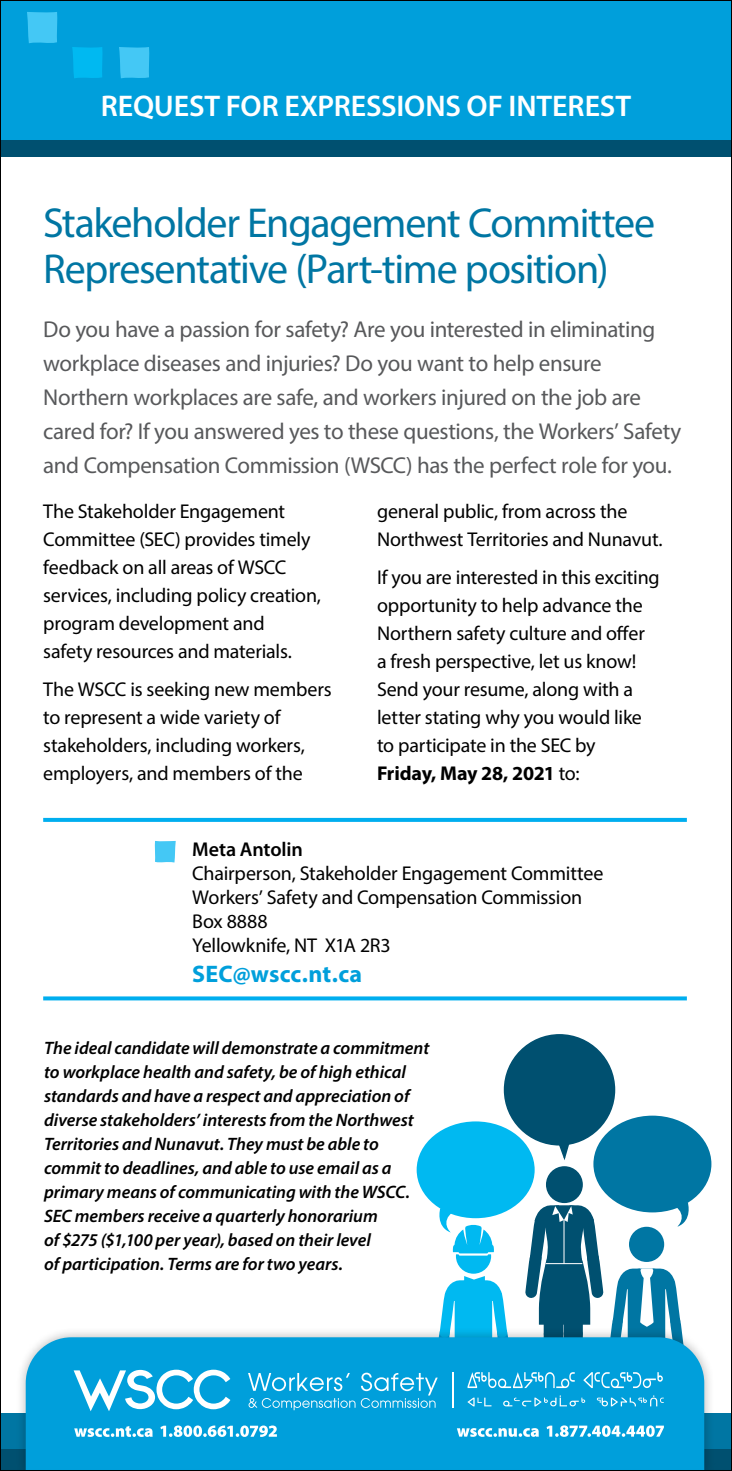
<style>
.page{position:relative;width:732px;height:1471px;background:#fff}
.page>*{position:absolute;margin:0;border:0;box-sizing:border-box;transform-origin:0 0}
.t1{font:42px/46px "Myriad Pro";letter-spacing:-.03em;color:#0076a3}
.t2{font:600 30px "Myriad Pro";letter-spacing:-.005em;color:#fff}
.t3{font:700 24px "Myriad Pro";letter-spacing:.005em;color:#009fdb}
.t4{font:23px/34px "Myriad Pro";letter-spacing:-.02em;color:#58595b}
.t5{font:20px/28px "Myriad Pro";letter-spacing:-.01em;color:#000}
.t6{font:600 20px "Myriad Pro";letter-spacing:-.01em;color:#000}
.t7{font:italic 600 18px/24px "Myriad Pro";color:#000}
.s1{font-weight:700}
</style>
<div class="page">
<svg style="left:43px;top:996px;width:644px;height:4px;background:#1cb6f0"></svg>
<div style="left:593px;top:1116px;width:118px;height:96px;background:#0076a3;border-radius:50%"></div>
<div style="left:547px;top:1167px;width:35px;height:35px;background:#005070;border-radius:50%"></div>
<div style="left:546px;top:1166px;width:37px;height:37px;border:2px solid #005070;border-radius:50%"></div>
<div style="left:505px;top:1035px;width:109px;height:110px;background:#005070;border-radius:50%"></div>
<svg style="left:551px;top:1143px;width:24px;height:17px"></svg>
<div style="left:417px;top:1121px;width:118px;height:97px;background:#00b9f1;border-radius:50%"></div>
<div style="left:0;top:0;width:732px;height:142px;background:#009fdb"></div>
<svg style="left:43px;top:818px;width:644px;height:4px;background:#06afef"></svg>
<div style="left:0;top:1413px;width:732px;height:57px;background:#0076a3"></div>
<div style="left:0;top:141px;width:732px;height:16px;background:#005070"></div>
<div style="left:0;top:1449px;width:732px;height:22px;background:#005070"></div>
<svg style="left:119px;top:47px;width:31px;height:32px"></svg>
<svg style="left:27px;top:12px;width:31px;height:32px"></svg>
<svg style="left:72px;top:47px;width:31px;height:31px"></svg>
<svg style="left:155px;top:841px;width:21px;height:22px"></svg>
<div style="left:15px;top:1327px;width:700px;height:144px;background:#000;opacity:.27"></div>
<div style="left:26px;top:1337px;width:678px;height:132px;background:#009fdb"></div>
<svg style="left:74px;top:1370px;width:156px;height:41px"></svg>
<svg style="left:74px;top:1426px;width:79px;height:11px"></svg>
<svg style="left:160px;top:1425px;width:117px;height:12px"></svg>
<svg style="left:457px;top:1428px;width:82px;height:9px"></svg>
<svg style="left:547px;top:1425px;width:117px;height:12px"></svg>
<svg style="left:248px;top:1195px;width:445px;height:215px"></svg>
<h2 class="t2" style="left:101px;top:87px;width:532px">REQUEST FOR EXPRESSIONS OF INTEREST</h2>
<h1 class="t1" style="left:43px;top:199px;width:614px">Stakeholder Engagement Committee<br>Representative (Part-time position)</h1>
<p class="t4" style="left:43px;top:312px;width:640px">Do you have a passion for safety? Are you interested in eliminating workplace diseases and injuries? Do you want to help ensure Northern workplaces are safe, and workers injured on the job are cared for? If you answered yes to these questions, the Workers’ Safety and Compensation Commission (WSCC) has the perfect role for you.</p>
<p class="t5" style="left:43px;top:497px;width:279px">The Stakeholder Engagement<br>Committee (SEC) provides timely feedback on all areas of WSCC services, including policy creation, program development and<br>safety resources and materials.</p>
<p class="t5" style="left:43px;top:675px;width:290px">The WSCC is seeking new members to represent a wide variety of stakeholders, including workers, employers, and members of the</p>
<p class="t5" style="left:377px;top:497px;width:287px">general public, from across the<br>Northwest Territories and Nunavut.</p>
<p class="t5" style="left:377px;top:563px;width:284px">If you are interested in this exciting opportunity to help advance the<br>Northern safety culture and offer<br>a fresh perspective, let us know!<br>Send your resume, along with a letter stating why you would like to participate in the SEC by<br><span class="s1">Friday, May 28, 2021</span> to:</p>
<p class="t6" style="left:192px;top:836px;width:112px">Meta Antolin</p>
<p class="t5" style="left:192px;top:861px;width:413px;line-height:24px">Chairperson, Stakeholder Engagement Committee<br>Workers’ Safety and Compensation Commission<br>Box 8888<br>Yellowknife, NT X1A 2R3</p>
<p class="t3" style="left:192px;top:958px;width:171px">SEC@wscc.nt.ca</p>
<p class="t7" style="left:44px;top:1036px;width:387px">The ideal candidate will demonstrate a commitment to workplace health and safety, be of high ethical standards and have a respect and appreciation of diverse stakeholders’ interests from the Northwest Territories and Nunavut. They must be able to commit to deadlines, and able to use email as a primary means of communicating with the WSCC.<br>SEC members receive a quarterly honorarium<br>of $275 ($1,100 per year), based on their level<br>of participation. Terms are for two years.</p>
</div>
